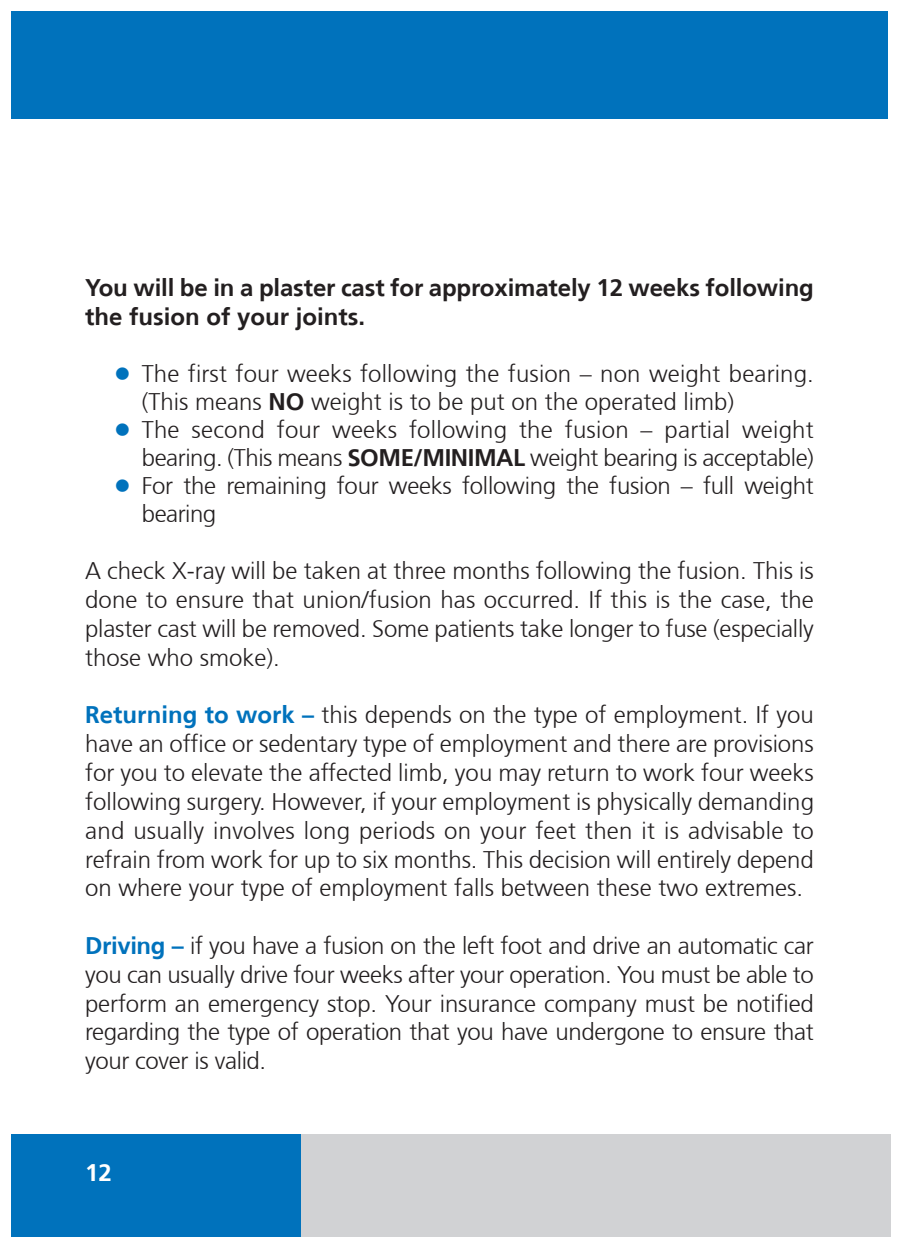
<style>
.page{position:relative;width:899px;height:1248px;background:#fff}
.page>*{position:absolute;margin:0;border:0;box-sizing:border-box;transform-origin:0 0}
.t1{font:300 24px/28.8px "Frutiger 45";color:#231f20;text-align:justify}
.t2{font:700 24px/28.8px "Frutiger 65";letter-spacing:-.005em;color:#231f20}
.t3{font:700 24px "Frutiger 65";color:#fff}
.s1{font-size:36px;color:#0072bc}
.s2{font-family:"Frutiger 65";font-weight:700}
.s3{font-family:"Frutiger 65";font-weight:700;color:#0072bc}
</style>
<div class="page">
<div style="left:11px;top:11px;width:876px;height:108px;background:#0072bc"></div>
<div style="left:11px;top:1134px;width:301px;height:102px;background:#0072bc"></div>
<div style="left:300px;top:1134px;width:590px;height:102px;background:#d1d2d4"></div>
<p class="t2" style="left:85px;top:273px;width:730px">You will be in a plaster cast for approximately 12 weeks following the fusion of your joints.</p>
<p class="t1" style="left:142px;top:359px;width:673px;line-height:28px;text-indent:-28px"><span class="s1">•</span> The first four weeks following the fusion – non weight bearing. (This means <span class="s2">NO</span> weight is to be put on the operated limb)</p>
<p class="t1" style="left:113px;top:415px;width:702px;line-height:28px;text-align:right"><span class="s1">•</span> The second four weeks following the fusion – partial weight bearing. (This means <span class="s2">SOME/MINIMAL</span> weight bearing is acceptable)</p>
<p class="t1" style="left:142px;top:471px;width:673px;line-height:28px;text-indent:-28px"><span class="s1">•</span> For the remaining four weeks following the fusion – full weight bearing</p>
<p class="t1" style="left:85px;top:557px;width:730px">A check X-ray will be taken at three months following the fusion. This is done to ensure that union/fusion has occurred. If this is the case, the plaster cast will be removed. Some patients take longer to fuse (especially those who smoke).</p>
<p class="t1" style="left:85px;top:701px;width:730px"><span class="s3">Returning to work –</span> this depends on the type of employment. If you have an office or sedentary type of employment and there are provisions for you to elevate the affected limb, you may return to work four weeks following surgery. However, if your employment is physically demanding and usually involves long periods on your feet then it is advisable to refrain from work for up to six months. This decision will entirely depend on where your type of employment falls between these two extremes.</p>
<p class="t1" style="left:85px;top:931px;width:730px"><span class="s3">Driving –</span> if you have a fusion on the left foot and drive an automatic car you can usually drive four weeks after your operation. You must be able to perform an emergency stop. Your insurance company must be notified regarding the type of operation that you have undergone to ensure that your cover is valid.</p>
<p class="t3" style="left:85px;top:1158px;width:28px">12</p>
</div>
